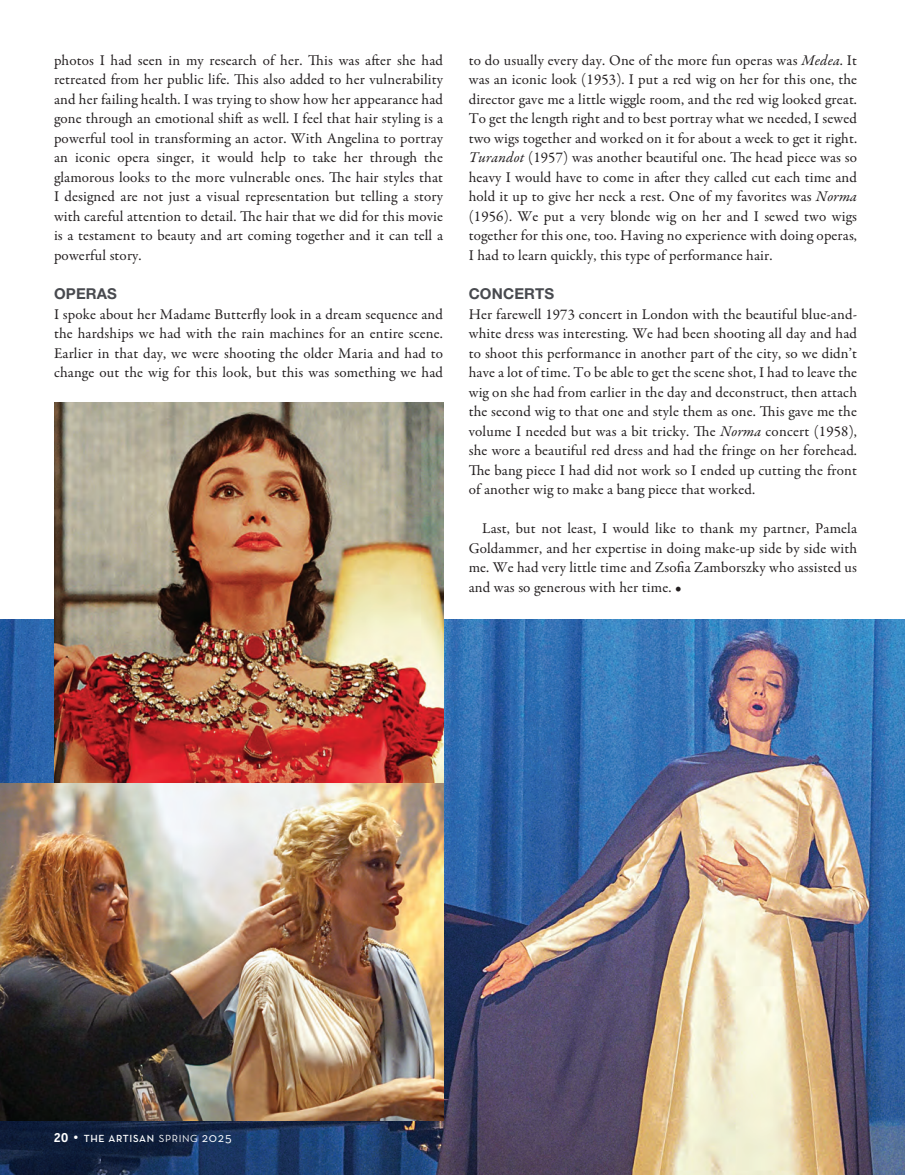
<style>
.page{position:relative;width:905px;height:1175px;background:#fff}
.page>*{position:absolute;margin:0;border:0;box-sizing:border-box;transform-origin:0 0}
.ARTISAN__Body{font:15px/19.5px "Garamond Premr Pro";letter-spacing:.01em;color:#231f20;text-align:justify}
.ARTISAN__Body-2{font:700 15px "Helvetica Neue LT Pro";letter-spacing:.01em;color:#484a4f}
.t1{font:600 10.5px "Neutra Text";letter-spacing:.055em;color:#fff}
.s1{font-style:italic}
.s2{font-family:"Benton Sans Cond";font-weight:700;font-size:12px}
.s3{font-family:"Benton Sans Cond";font-weight:700;font-size:13.5px}
.s4{font-weight:400}
.s5{font-weight:400;font-size:13.5px}
</style>
<div class="page">
<img style="left:0;top:619px;width:904px;height:555px">
<img style="left:54px;top:402px;width:389px;height:381px">
<img style="left:0;top:783px;width:443px;height:337px">
<p class="ARTISAN__Body" style="left:54px;top:51px;width:390px">photos I had seen in my research of her. This was after she had retreated from her public life. This also added to her vulnerability and her failing health. I was trying to show how her appearance had gone through an emotional shift as well. I feel that hair styling is a powerful tool in transforming an actor. With Angelina to portray an iconic opera singer, it would help to take her through the glamorous looks to the more vulnerable ones. The hair styles that I designed are not just a visual representation but telling a story with careful attention to detail. The hair that we did for this movie is a testament to beauty and art coming together and it can tell a powerful story.</p>
<p class="ARTISAN__Body-2" style="left:54px;top:284px;width:64px">OPERAS</p>
<p class="ARTISAN__Body" style="left:54px;top:304px;width:390px">I spoke about her Madame Butterfly look in a dream sequence and the hardships we had with the rain machines for an entire scene.<br>Earlier in that day, we were shooting the older Maria and had to change out the wig for this look, but this was something we had</p>
<p class="ARTISAN__Body" style="left:468px;top:51px;width:390px">to do usually every day. One of the more fun operas was <span class="s1">Medea</span>. It was an iconic look (1953). I put a red wig on her for this one, the director gave me a little wiggle room, and the red wig looked great.<br>To get the length right and to best portray what we needed, I sewed two wigs together and worked on it for about a week to get it right.<br><span class="s1">Turandot</span> (1957) was another beautiful one. The head piece was so heavy I would have to come in after they called cut each time and hold it up to give her neck a rest. One of my favorites was <span class="s1">Norma </span>(1956). We put a very blonde wig on her and I sewed two wigs together for this one, too. Having no experience with doing operas, I had to learn quickly, this type of performance hair.</p>
<p class="ARTISAN__Body-2" style="left:468px;top:284px;width:87px">CONCERTS</p>
<p class="ARTISAN__Body" style="left:468px;top:304px;width:390px">Her farewell 1973 concert in London with the beautiful blue-and&shy;white dress was interesting. We had been shooting all day and had to shoot this performance in another part of the city, so we didn’t have a lot of time. To be able to get the scene shot, I had to leave the wig on she had from earlier in the day and deconstruct, then attach the second wig to that one and style them as one. This gave me the volume I needed but was a bit tricky. The <span class="s1">Norma</span> concert (1958), she wore a beautiful red dress and had the fringe on her forehead.<br>The bang piece I had did not work so I ended up cutting the front of another wig to make a bang piece that worked.</p>
<p class="ARTISAN__Body" style="left:468px;top:519px;width:390px;text-indent:14px">Last, but not least, I would like to thank my partner, Pamela Goldammer, and her expertise in doing make-up side by side with me. We had very little time and Zsofia Zamborszky who assisted us and was so generous with her time. •</p>
<p class="t1" style="left:54px;top:1131px;width:179px"><span class="s2">20</span> <span class="s3">•</span> THE ARTISAN <span class="s4">SPRING</span> <span class="s5">2025</span></p>
</div>
